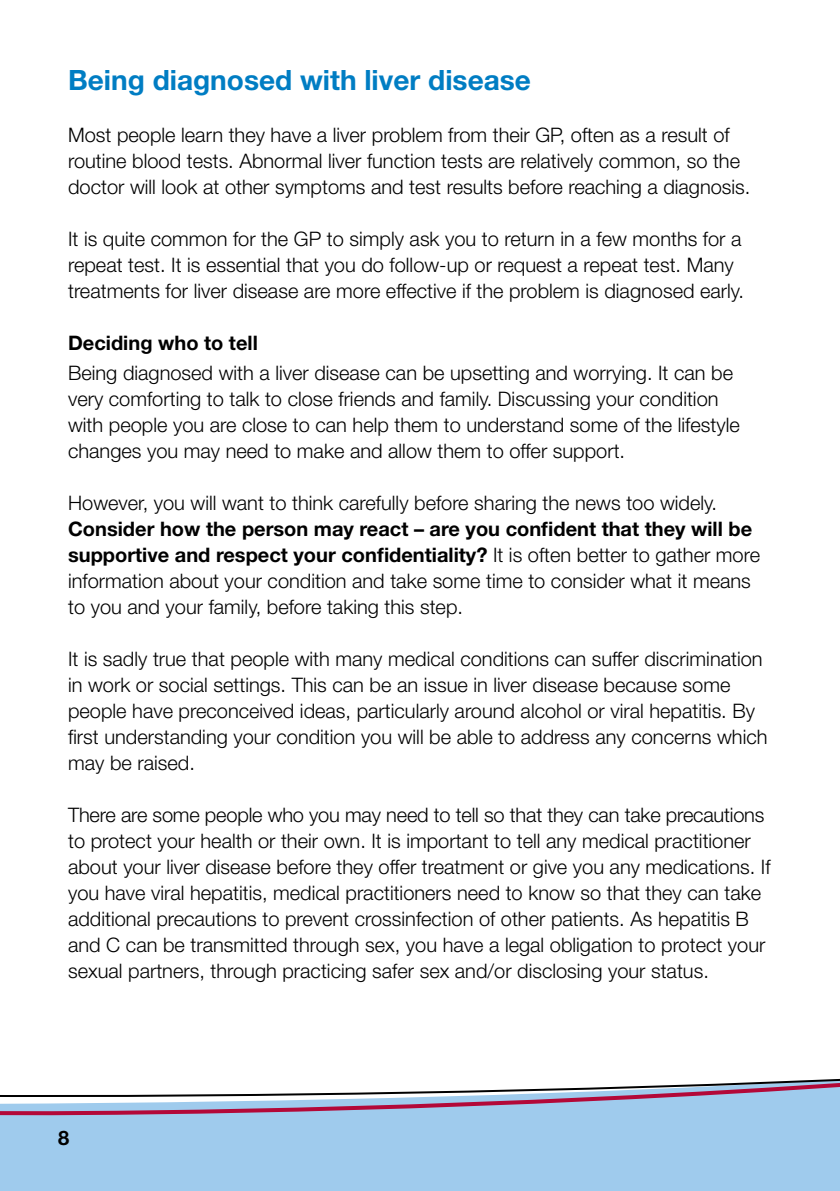
<style>
.page{position:relative;width:840px;height:1191px;background:#fff}
.page>*{position:absolute;margin:0;border:0;box-sizing:border-box;transform-origin:0 0}
.t1{font:700 28px "Helvetica Neue";color:#007dc3}
.t2{font:300 20px/26px "Helvetica Neue";color:#000}
.t3{font:700 20px "Helvetica Neue";color:#000}
.s1{font-weight:700}
</style>
<div class="page">
<div style="left:0;top:1121px;width:839px;height:70px;background:#9fcbed"></div>
<svg style="left:0;top:1101px;width:839px;height:20px;background:#a3b2d5"></svg>
<svg style="left:0;top:1079px;width:839px;height:22px"></svg>
<h1 class="t1" style="left:68px;top:63px;width:464px">Being diagnosed with liver disease</h1>
<p class="t2" style="left:68px;top:121px;width:683px">Most people learn they have a liver problem from their GP, often as a result of routine blood tests. Abnormal liver function tests are relatively common, so the doctor will look at other symptoms and test results before reaching a diagnosis.</p>
<p class="t2" style="left:68px;top:225px;width:677px">It is quite common for the GP to simply ask you to return in a few months for a repeat test. It is essential that you do follow-up or request a repeat test. Many treatments for liver disease are more effective if the problem is diagnosed early.</p>
<p class="t3" style="left:68px;top:330px;width:191px">Deciding who to tell</p>
<p class="t2" style="left:68px;top:359px;width:672px">Being diagnosed with a liver disease can be upsetting and worrying. It can be very comforting to talk to close friends and family. Discussing your condition with people you are close to can help them to understand some of the lifestyle changes you may need to make and allow them to offer support.</p>
<p class="t2" style="left:68px;top:489px;width:650px">However, you will want to think carefully before sharing the news too widely.</p>
<p class="t2" style="left:68px;top:515px;width:693px"><span class="s1">Consider how the person may react – are you confident that they will be supportive and respect your confidentiality?</span> It is often better to gather more information about your condition and take some time to consider what it means to you and your family, before taking this step.</p>
<p class="t2" style="left:68px;top:645px;width:700px">It is sadly true that people with many medical conditions can suffer discrimination in work or social settings. This can be an issue in liver disease because some people have preconceived ideas, particularly around alcohol or viral hepatitis. By first understanding your condition you will be able to address any concerns which may be raised.</p>
<p class="t2" style="left:68px;top:801px;width:703px">There are some people who you may need to tell so that they can take precautions to protect your health or their own. It is important to tell any medical practitioner about your liver disease before they offer treatment or give you any medications. If you have viral hepatitis, medical practitioners need to know so that they can take additional precautions to prevent crossinfection of other patients. As hepatitis B and C can be transmitted through sex, you have a legal obligation to protect your sexual partners, through practicing safer sex and/or disclosing your status.</p>
<p class="t3" style="left:58px;top:1125px;width:13px">8</p>
</div>
